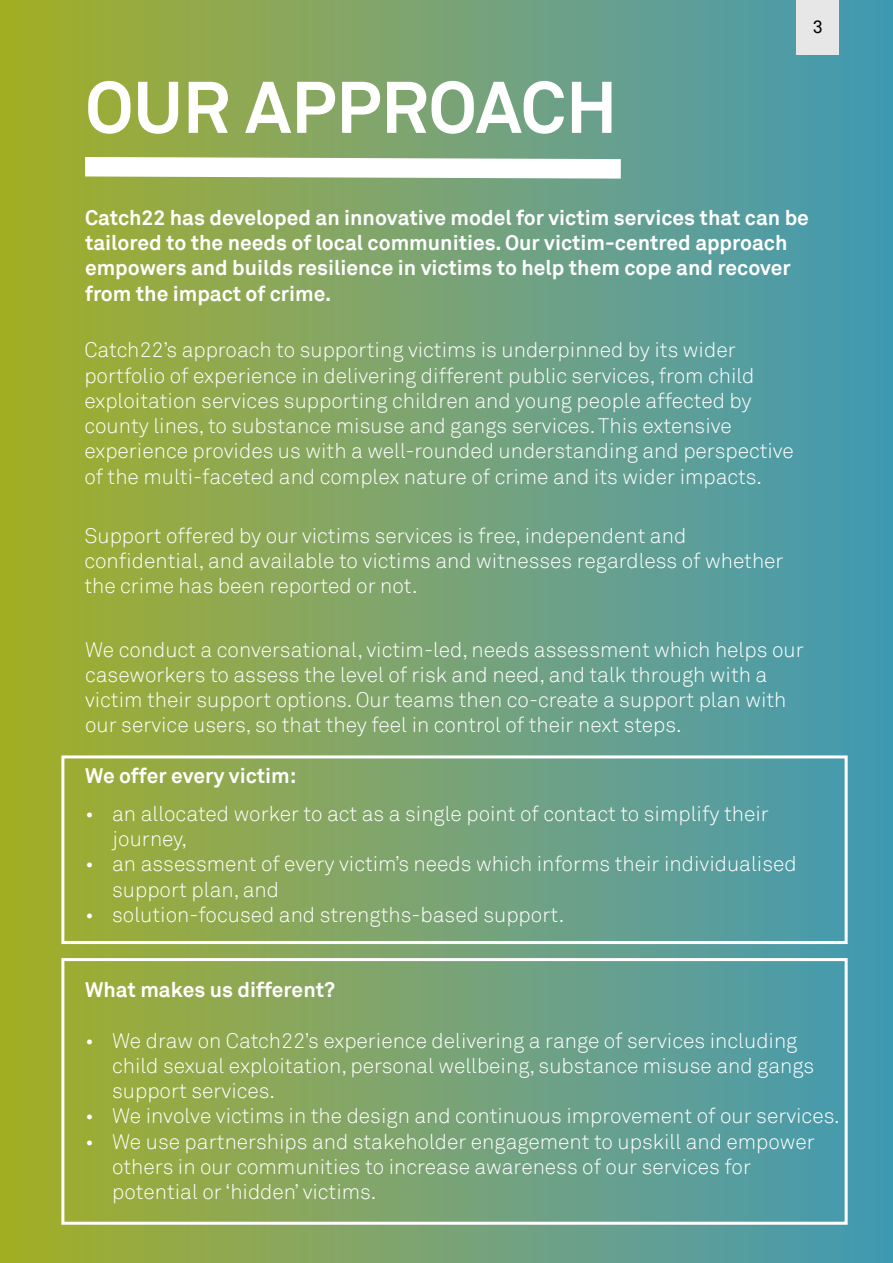
<style>
.page{position:relative;width:893px;height:1263px;background:#fff}
.page>*{position:absolute;margin:0;border:0;box-sizing:border-box;transform-origin:0 0}
.t1{font:700 72px "Akkurat";color:#fff}
.t2{font:300 21px/25.2px "Akkurat";color:#fff}
.t3{font:700 21px/25.2px "Akkurat";color:#fff}
.t4{font:18px "Akkurat";color:#000}
</style>
<div class="page">
<div style="left:0;top:0;width:893px;height:1263px;background:linear-gradient(to right,#a8ae2b,#4599ba)"></div>
<svg style="left:66px;top:147px;width:574px;height:41px"></svg>
<div style="left:797px;top:0;width:42px;height:54px;background:#e7e7e7"></div>
<div style="left:61px;top:755px;width:787px;height:189px;border:3px solid #fff"></div>
<div style="left:61px;top:958px;width:787px;height:267px;border:3px solid #fff"></div>
<h1 class="t1" style="left:85px;top:62px;width:534px">OUR APPROACH</h1>
<p class="t4" style="left:813px;top:16px;width:12px">3</p>
<p class="t3" style="left:85px;top:205px;width:725px">Catch22 has developed an innovative model for victim services that can be tailored to the needs of local communities. Our victim-centred approach empowers and builds resilience in victims to help them cope and recover from the impact of crime.</p>
<p class="t2" style="left:84px;top:338px;width:711px">Catch22’s approach to supporting victims is underpinned by its wider portfolio of experience in delivering different public services, from child exploitation services supporting children and young people affected by county lines, to substance misuse and gangs services. This extensive experience provides us with a well-rounded understanding and perspective of the multi-faceted and complex nature of crime and its wider impacts.</p>
<p class="t2" style="left:84px;top:523px;width:701px">Support offered by our victims services is free, independent and confidential, and available to victims and witnesses regardless of whether the crime has been reported or not.</p>
<p class="t2" style="left:85px;top:637px;width:720px">We conduct a conversational, victim-led, needs assessment which helps our caseworkers to assess the level of risk and need, and talk through with a victim their support options. Our teams then co-create a support plan with our service users, so that they feel in control of their next steps.</p>
<p class="t3" style="left:85px;top:763px;width:213px">We offer every victim:</p>
<p class="t2" style="left:112px;top:801px;width:658px;text-indent:-27px">• an allocated worker to act as a single point of contact to simplify their journey,</p>
<p class="t2" style="left:112px;top:852px;width:686px;text-indent:-27px">• an assessment of every victim’s needs which informs their individualised support plan, and</p>
<p class="t2" style="left:85px;top:902px;width:481px">• solution-focused and strengths-based support.</p>
<p class="t3" style="left:85px;top:977px;width:251px">What makes us different?</p>
<p class="t2" style="left:112px;top:1028px;width:704px;text-indent:-27px">• We draw on Catch22’s experience delivering a range of services including child sexual exploitation, personal wellbeing, substance misuse and gangs support services.</p>
<p class="t2" style="left:85px;top:1104px;width:756px">• We involve victims in the design and continuous improvement of our services.</p>
<p class="t2" style="left:112px;top:1129px;width:704px;text-indent:-27px">• We use partnerships and stakeholder engagement to upskill and empower others in our communities to increase awareness of our services for potential or ‘hidden’ victims.</p>
</div>
